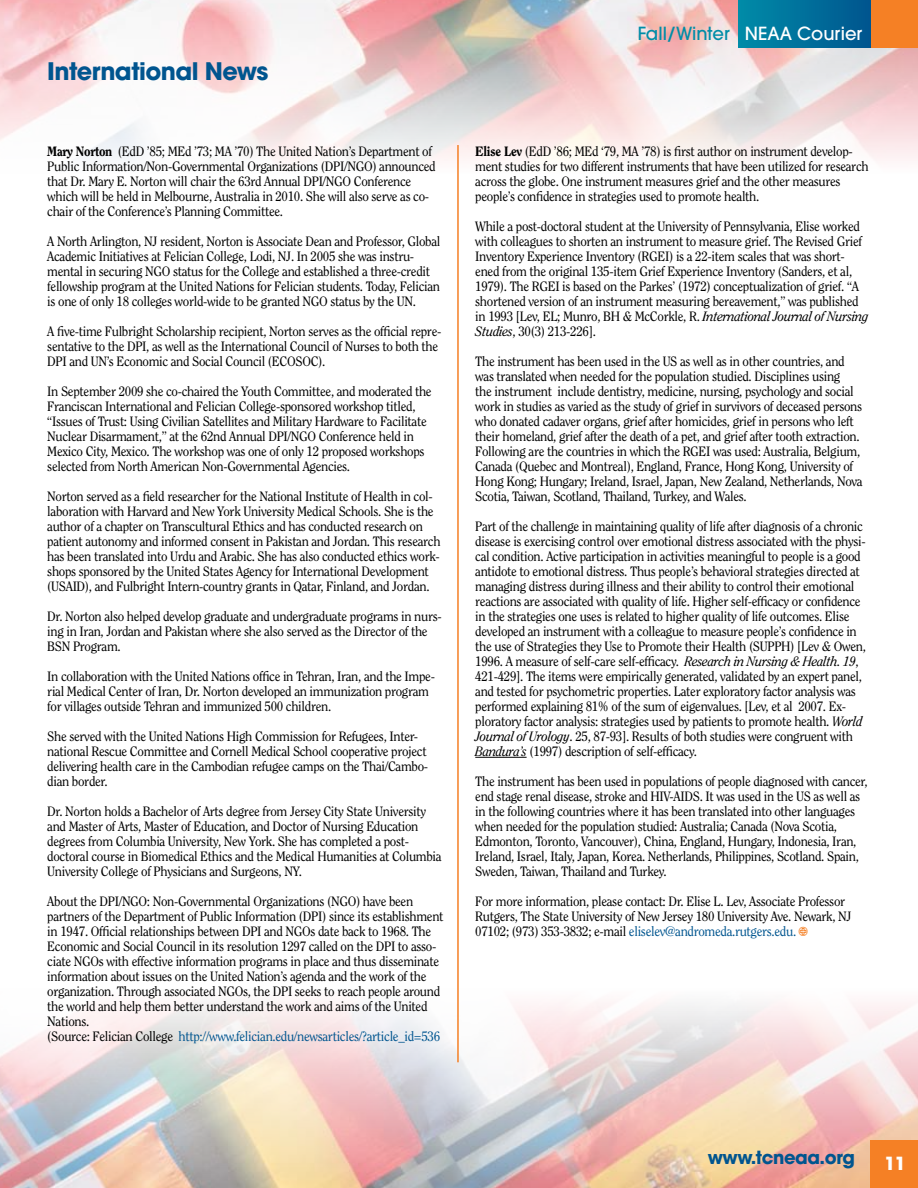
<style>
.page{position:relative;width:918px;height:1188px;background:#fff}
.page>*{position:absolute;margin:0;border:0;box-sizing:border-box;transform-origin:0 0}
.t1{font:700 24px "Avant Garde";letter-spacing:-.025em;color:#00558f}
.t2{font:500 18px "Avant Garde";color:#008da8}
.t3{font:700 18px "Avant Garde";letter-spacing:-.025em;color:#00558f}
.t4{font:700 18px "Avant Garde";color:#fff}
.t5{font:13.5px/15px "Clearface";letter-spacing:-.025em;color:#000;scale:.96 1}
.s1{font-weight:800}
.s2{color:#00558f}
.s3{color:#fff}
.s4{font-style:italic}
</style>
<div class="page">
<img style="left:0;top:0;width:918px;height:161px">
<img style="left:0;top:756px;width:918px;height:432px">
<div style="left:871px;top:0;width:47px;height:47px;background:#f58025"></div>
<div style="left:738px;top:0;width:133px;height:47px;background:linear-gradient(to right,#008ca8,#00558e)"></div>
<div style="left:871px;top:1141px;width:47px;height:47px;background:#f58025"></div>
<hr style="left:457px;top:145px;width:2px;height:917px;background:#f58025">
<hr style="left:475px;top:757px;width:52px;height:1px;background:#000">
<svg style="left:799px;top:927px;width:9px;height:9px"></svg>
<h1 class="t1" style="left:47px;top:55px;width:223px">International News</h1>
<p class="t5" style="left:47px;top:143px;width:406px"><span class="s1">Mary Norton</span> (EdD ’85; MEd ’73; MA ’70) The United Nation’s Department of Public Information/Non-Governmental Organizations (DPI/NGO) announced that Dr. Mary E. Norton will chair the 63rd Annual DPI/NGO Conference which will be held in Melbourne, Australia in 2010. She will also serve as co&shy;chair of the Conference’s Planning Committee.</p>
<p class="t5" style="left:47px;top:233px;width:411px">A North Arlington, NJ resident, Norton is Associate Dean and Professor, Global Academic Initiatives at Felician College, Lodi, NJ. In 2005 she was instru&shy;mental in securing NGO status for the College and established a three-credit fellowship program at the United Nations for Felician students. Today, Felician is one of only 18 colleges world-wide to be granted NGO status by the UN.</p>
<p class="t5" style="left:47px;top:323px;width:412px">A five-time Fulbright Scholarship recipient, Norton serves as the official repre&shy;sentative to the DPI, as well as the International Council of Nurses to both the<br>DPI and UN’s Economic and Social Council (ECOSOC).</p>
<p class="t5" style="left:47px;top:383px;width:402px">In September 2009 she co-chaired the Youth Committee, and moderated the Franciscan International and Felician College-sponsored workshop titled, “Issues of Trust: Using Civilian Satellites and Military Hardware to Facilitate Nuclear Disarmament,” at the 62nd Annual DPI/NGO Conference held in Mexico City, Mexico. The workshop was one of only 12 proposed workshops selected from North American Non-Governmental Agencies.</p>
<p class="t5" style="left:47px;top:488px;width:411px">Norton served as a field researcher for the National Institute of Health in col&shy;laboration with Harvard and New York University Medical Schools. She is the author of a chapter on Transcultural Ethics and has conducted research on patient autonomy and informed consent in Pakistan and Jordan. This research has been translated into Urdu and Arabic. She has also conducted ethics work&shy;shops sponsored by the United States Agency for International Development (USAID), and Fulbright Intern-country grants in Qatar, Finland, and Jordan.</p>
<p class="t5" style="left:47px;top:608px;width:412px">Dr. Norton also helped develop graduate and undergraduate programs in nurs&shy;ing in Iran, Jordan and Pakistan where she also served as the Director of the<br>BSN Program.</p>
<p class="t5" style="left:47px;top:668px;width:405px">In collaboration with the United Nations office in Tehran, Iran, and the Impe&shy;rial Medical Center of Iran, Dr. Norton developed an immunization program for villages outside Tehran and immunized 500 children.</p>
<p class="t5" style="left:47px;top:728px;width:398px">She served with the United Nations High Commission for Refugees, Inter&shy;national Rescue Committee and Cornell Medical School cooperative project delivering health care in the Cambodian refugee camps on the Thai/Cambo&shy;dian border.</p>
<p class="t5" style="left:47px;top:803px;width:412px">Dr. Norton holds a Bachelor of Arts degree from Jersey City State University and Master of Arts, Master of Education, and Doctor of Nursing Education degrees from Columbia University, New York. She has completed a post&shy;doctoral course in Biomedical Ethics and the Medical Humanities at Columbia University College of Physicians and Surgeons, NY.</p>
<p class="t5" style="left:47px;top:893px;width:414px">About the DPI/NGO: Non-Governmental Organizations (NGO) have been partners of the Department of Public Information (DPI) since its establishment in 1947. Official relationships between DPI and NGOs date back to 1968. The Economic and Social Council in its resolution 1297 called on the DPI to asso&shy;ciate NGOs with effective information programs in place and thus disseminate information about issues on the United Nation’s agenda and the work of the organization. Through associated NGOs, the DPI seeks to reach people around the world and help them better understand the work and aims of the United Nations.<br>(Source: Felician College <span class="s2">http://www.felician.edu/newsarticles/?article_id=536</span></p>
<h2 class="t2" style="left:638px;top:22px;width:226px">Fall/Winter <span class="s3">NEAA Courier</span></h2>
<p class="t5" style="left:475px;top:144px;width:411px"><span class="s1">Elise Lev</span> (EdD ’86; MEd ‘79, MA ’78) is first author on instrument develop&shy;ment studies for two different instruments that have been utilized for research across the globe. One instrument measures grief and the other measures people’s confidence in strategies used to promote health.</p>
<p class="t5" style="left:475px;top:219px;width:411px">While a post-doctoral student at the University of Pennsylvania, Elise worked with colleagues to shorten an instrument to measure grief. The Revised Grief Inventory Experience Inventory (RGEI) is a 22-item scales that was short&shy;ened from the original 135-item Grief Experience Inventory (Sanders, et al, 1979). The RGEI is based on the Parkes’ (1972) conceptualization of grief. “A shortened version of an instrument measuring bereavement,” was published in 1993 [Lev, EL; Munro, BH &amp; McCorkle, R. <span class="s4">International Journal of Nursing Studies</span>, 30(3) 213-226].</p>
<p class="t5" style="left:475px;top:354px;width:405px">The instrument has been used in the US as well as in other countries, and was translated when needed for the population studied. Disciplines using<br>the instrument include dentistry, medicine, nursing, psychology and social work in studies as varied as the study of grief in survivors of deceased persons who donated cadaver organs, grief after homicides, grief in persons who left their homeland, grief after the death of a pet, and grief after tooth extraction.<br>Following are the countries in which the RGEI was used: Australia, Belgium, Canada (Quebec and Montreal), England, France, Hong Kong, University of Hong Kong; Hungary; Ireland, Israel, Japan, New Zealand, Netherlands, Nova Scotia, Taiwan, Scotland, Thailand, Turkey, and Wales.</p>
<p class="t5" style="left:475px;top:519px;width:408px">Part of the challenge in maintaining quality of life after diagnosis of a chronic disease is exercising control over emotional distress associated with the physi&shy;cal condition. Active participation in activities meaningful to people is a good antidote to emotional distress. Thus people’s behavioral strategies directed at managing distress during illness and their ability to control their emotional reactions are associated with quality of life. Higher self-efficacy or confidence in the strategies one uses is related to higher quality of life outcomes. Elise developed an instrument with a colleague to measure people’s confidence in the use of Strategies they Use to Promote their Health (SUPPH) [Lev &amp; Owen, 1996. A measure of self-care self-efficacy. <span class="s4">Research in Nursing &amp; Health. 19</span>, 421-429]. The items were empirically generated, validated by an expert panel, and tested for psychometric properties. Later exploratory factor analysis was performed explaining 81% of the sum of eigenvalues. [Lev, et al 2007. Ex&shy;ploratory factor analysis: strategies used by patients to promote health. <span class="s4">World Journal of Urology</span>. 25, 87-93]. Results of both studies were congruent with <span class="s4">Bandura’s</span> (1997) description of self-efficacy.</p>
<p class="t5" style="left:475px;top:774px;width:410px">The instrument has been used in populations of people diagnosed with cancer, end stage renal disease, stroke and HIV-AIDS. It was used in the US as well as in the following countries where it has been translated into other languages when needed for the population studied: Australia; Canada (Nova Scotia, Edmonton, Toronto, Vancouver), China, England, Hungary, Indonesia, Iran, Ireland, Israel, Italy, Japan, Korea. Netherlands, Philippines, Scotland. Spain, Sweden, Taiwan, Thailand and Turkey.</p>
<p class="t5" style="left:475px;top:894px;width:394px">For more information, please contact: Dr. Elise L. Lev, Associate Professor<br>Rutgers, The State University of New Jersey 180 University Ave. Newark, NJ<br>07102; (973) 353-3832; e-mail <span class="s2">eliselev@andromeda.rutgers.edu.</span></p>
<h2 class="t3" style="left:708px;top:1145px;width:149px">www.tcneaa.org</h2>
<h2 class="t4" style="left:884px;top:1152px;width:23px">11</h2>
</div>
